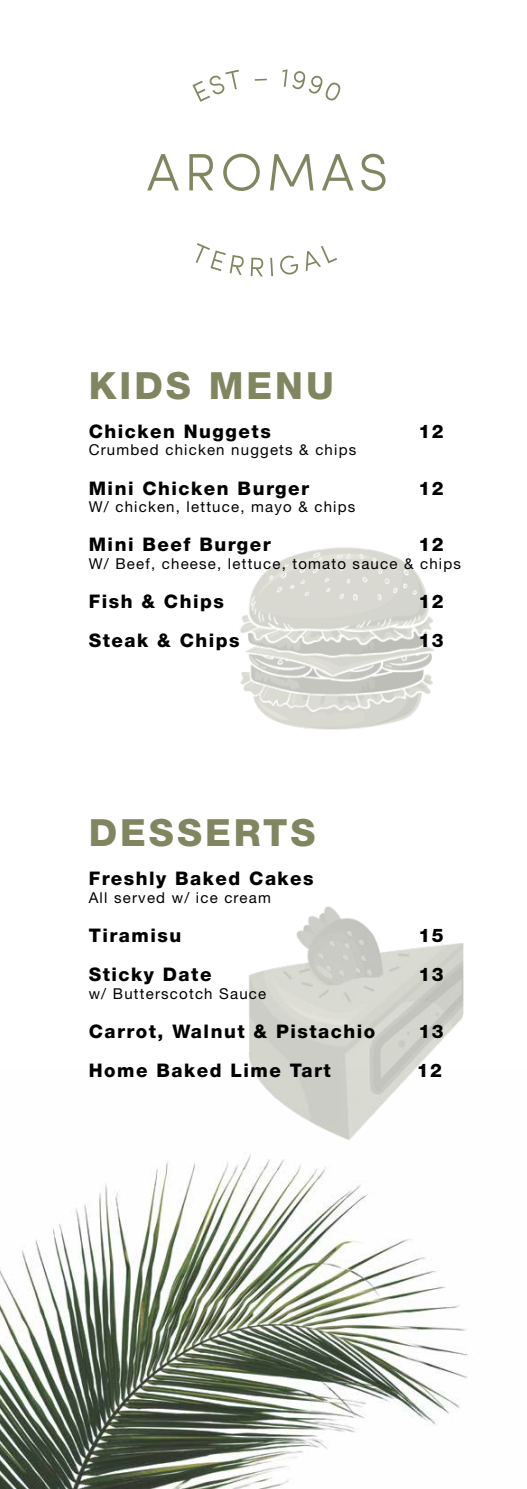
<style>
.page{position:relative;width:527px;height:1489px;background:#fff}
.page>*{position:absolute;margin:0;border:0;box-sizing:border-box;transform-origin:0 0}
.t1{font:800 37.5px "Helvetica Neue LT Pro";letter-spacing:.08em;color:#818661}
.t2{font:800 18.75px "Helvetica Neue LT Pro";letter-spacing:.08em;color:#000}
.t3{font:15px "Helvetica Neue LT Pro";letter-spacing:.08em;color:#000}
</style>
<div class="page">
<img style="left:0;top:1154px;width:468px;height:334px">
<img style="left:240px;top:547px;width:194px;height:183px">
<img style="left:249px;top:906px;width:215px;height:234px">
<svg style="left:147px;top:154px;width:32px;height:36px"></svg>
<svg style="left:189px;top:154px;width:24px;height:36px"></svg>
<svg style="left:223px;top:154px;width:36px;height:37px"></svg>
<svg style="left:270px;top:154px;width:43px;height:36px"></svg>
<svg style="left:322px;top:154px;width:31px;height:36px"></svg>
<svg style="left:361px;top:154px;width:25px;height:37px"></svg>
<svg style="left:195px;top:243px;width:49px;height:32px"></svg>
<svg style="left:250px;top:257px;width:13px;height:19px"></svg>
<svg style="left:270px;top:258px;width:3px;height:18px"></svg>
<svg style="left:280px;top:255px;width:18px;height:20px"></svg>
<svg style="left:305px;top:246px;width:32px;height:25px"></svg>
<svg style="left:192px;top:70px;width:47px;height:32px"></svg>
<svg style="left:254px;top:79px;width:12px;height:2px"></svg>
<svg style="left:282px;top:69px;width:59px;height:32px"></svg>
<h1 class="t1" style="left:89px;top:363px;width:246px">KIDS MENU</h1>
<p class="t2" style="left:89px;top:420px;width:183px">Chicken Nuggets</p>
<p class="t2" style="left:418px;top:420px;width:27px">12</p>
<p class="t3" style="left:89px;top:441px;width:269px">Crumbed chicken nuggets &amp; chips</p>
<p class="t2" style="left:89px;top:477px;width:222px">Mini Chicken Burger</p>
<p class="t2" style="left:418px;top:477px;width:27px">12</p>
<p class="t3" style="left:89px;top:497px;width:268px">W/ chicken, lettuce, mayo &amp; chips</p>
<p class="t2" style="left:89px;top:533px;width:183px">Mini Beef Burger</p>
<p class="t2" style="left:418px;top:533px;width:27px">12</p>
<p class="t3" style="left:89px;top:554px;width:373px">W/ Beef, cheese, lettuce, tomato sauce &amp; chips</p>
<p class="t2" style="left:89px;top:590px;width:136px">Fish &amp; Chips</p>
<p class="t2" style="left:418px;top:590px;width:27px">12</p>
<p class="t2" style="left:89px;top:629px;width:152px">Steak &amp; Chips</p>
<p class="t2" style="left:418px;top:629px;width:27px">13</p>
<h1 class="t1" style="left:89px;top:810px;width:228px">DESSERTS</h1>
<p class="t2" style="left:89px;top:867px;width:226px">Freshly Baked Cakes</p>
<p class="t3" style="left:89px;top:888px;width:183px">All served w/ ice cream</p>
<p class="t2" style="left:89px;top:924px;width:94px">Tiramisu</p>
<p class="t2" style="left:418px;top:924px;width:27px">15</p>
<p class="t2" style="left:89px;top:963px;width:124px">Sticky Date</p>
<p class="t2" style="left:418px;top:963px;width:27px">13</p>
<p class="t3" style="left:89px;top:984px;width:179px">w/ Butterscotch Sauce</p>
<p class="t2" style="left:89px;top:1020px;width:288px">Carrot, Walnut &amp; Pistachio</p>
<p class="t2" style="left:418px;top:1020px;width:27px">13</p>
<p class="t2" style="left:89px;top:1059px;width:243px">Home Baked Lime Tart</p>
<p class="t2" style="left:416px;top:1059px;width:27px">12</p>
</div>
